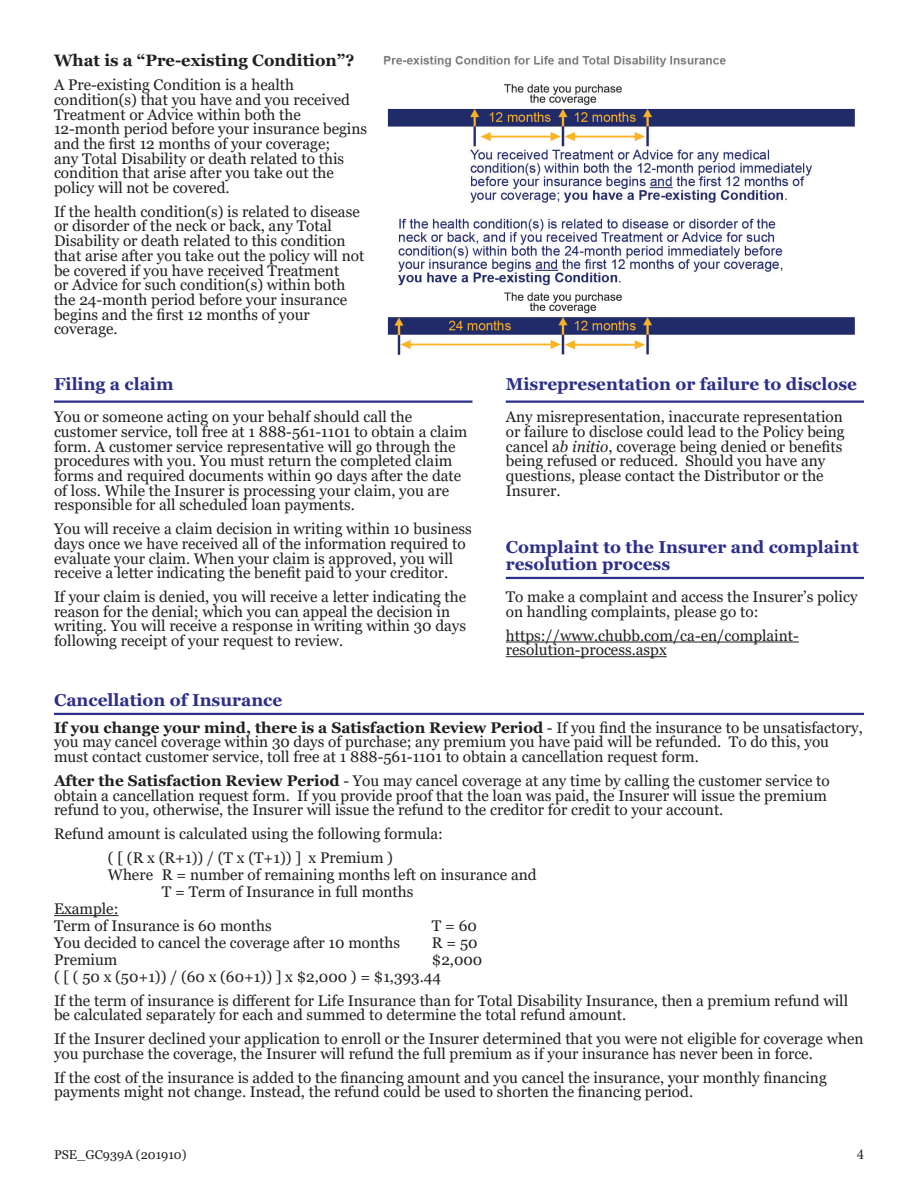
<style>
.page{position:relative;width:918px;height:1188px;background:#fff}
.page>*{position:absolute;margin:0;border:0;box-sizing:border-box;transform-origin:0 0}
.SectionTitle03{font:700 17.25px/16.5px "Georgia";color:#2c2f8a}
.SectionTitle02{font:700 16.5px "Georgia";color:#231f20}
.Contents01{font:15.3px/14.7px "Georgia";color:#231f20}
.Contents02{font:15.3px "Georgia";color:#231f20}
.t1{font:15px "Minion Pro";color:#231f20}
.t2{font:12.75px "Georgia";color:#231f20}
.s1{font-style:italic}
.s2{font-weight:700}
</style>
<div class="page">
<hr style="left:54px;top:915px;width:65px;height:1px;background:#231f20">
<hr style="left:506px;top:642px;width:293px;height:1px;background:#231f20">
<hr style="left:506px;top:656px;width:161px;height:1px;background:#231f20">
<img style="left:383px;top:56px;width:472px;height:299px">
<hr style="left:54px;top:400px;width:418px;height:3px;background:#2c2f8a">
<hr style="left:54px;top:713px;width:810px;height:2px;background:#2c2f8a">
<hr style="left:506px;top:400px;width:358px;height:3px;background:#2c2f8a">
<hr style="left:506px;top:577px;width:358px;height:2px;background:#2c2f8a">
<p class="SectionTitle02" style="left:54px;top:50px;width:302px">What is a “Pre-existing Condition”?</p>
<p class="Contents01" style="left:54px;top:78px;width:315px">A Pre-existing Condition is a health condition(s) that you have and you received Treatment or Advice within both the 12-month period before your insurance begins and the first 12 months of your coverage;<br>any Total Disability or death related to this condition that arise after you take out the policy will not be covered.</p>
<p class="Contents01" style="left:54px;top:204px;width:312px">If the health condition(s) is related to disease or disorder of the neck or back, any Total Disability or death related to this condition that arise after you take out the policy will not be covered if you have received Treatment<br>or Advice for such condition(s) within both the 24-month period before your insurance begins and the first 12 months of your coverage.</p>
<p class="SectionTitle03" style="left:54px;top:375px;width:121px">Filing a claim</p>
<p class="Contents01" style="left:54px;top:410px;width:415px">You or someone acting on your behalf should call the customer service, toll free at 1 888-561-1101 to obtain a claim form. A customer service representative will go through the procedures with you. You must return the completed claim forms and required documents within 90 days after the date of loss. While the Insurer is processing your claim, you are responsible for all scheduled loan payments.</p>
<p class="Contents01" style="left:54px;top:522px;width:419px">You will receive a claim decision in writing within 10 business days once we have received all of the information required to evaluate your claim. When your claim is approved, you will receive a letter indicating the benefit paid to your creditor.</p>
<p class="Contents01" style="left:54px;top:590px;width:414px">If your claim is denied, you will receive a letter indicating the reason for the denial; which you can appeal the decision in writing. You will receive a response in writing within 30 days following receipt of your request to review.</p>
<p class="SectionTitle03" style="left:506px;top:375px;width:353px">Misrepresentation or failure to disclose</p>
<p class="Contents01" style="left:506px;top:410px;width:341px">Any misrepresentation, inaccurate representation or failure to disclose could lead to the Policy being cancel a<span class="s1">b initio</span>, coverage being denied or benefits being refused or reduced. Should you have any questions, please contact the Distributor or the Insurer.</p>
<p class="SectionTitle03" style="left:506px;top:539px;width:355px">Complaint to the Insurer and complaint resolution process</p>
<p class="Contents01" style="left:506px;top:590px;width:353px">To make a complaint and access the Insurer’s policy on handling complaints, please go to:</p>
<p class="Contents01" style="left:506px;top:628px;width:295px">https://www.chubb.com/ca-en/complaint&shy;resolution-process.aspx</p>
<p class="SectionTitle03" style="left:54px;top:692px;width:230px">Cancellation of Insurance</p>
<p class="Contents01" style="left:54px;top:720px;width:810px"><span class="s2">If you change your mind, there is a Satisfaction Review Period</span> - If you find the insurance to be unsatisfactory, you may cancel coverage within 30 days of purchase; any premium you have paid will be refunded. To do this, you must contact customer service, toll free at 1 888-561-1101 to obtain a cancellation request form.</p>
<p class="Contents01" style="left:54px;top:774px;width:777px"><span class="s2">After the Satisfaction Review Period</span> - You may cancel coverage at any time by calling the customer service to obtain a cancellation request form. If you provide proof that the loan was paid, the Insurer will issue the premium refund to you, otherwise, the Insurer will issue the refund to the creditor for credit to your account.</p>
<p class="Contents01" style="left:54px;top:827px;width:391px">Refund amount is calculated using the following formula:</p>
<p class="Contents01" style="left:108px;top:850px;width:287px">( [ (R x (R+1)) / (T x (T+1)) ] x Premium )</p>
<p class="Contents01" style="left:108px;top:867px;width:430px">Where R = number of remaining months left on insurance and</p>
<p class="Contents01" style="left:162px;top:884px;width:253px">T = Term of Insurance in full months</p>
<p class="Contents02" style="left:54px;top:900px;width:66px">Example:</p>
<p class="Contents01" style="left:54px;top:919px;width:219px">Term of Insurance is 60 months</p>
<p class="Contents01" style="left:432px;top:919px;width:46px">T = 60</p>
<p class="Contents01" style="left:54px;top:936px;width:348px">You decided to cancel the coverage after 10 months</p>
<p class="Contents01" style="left:432px;top:936px;width:47px">R = 50</p>
<p class="Contents01" style="left:54px;top:953px;width:65px">Premium</p>
<p class="Contents01" style="left:432px;top:953px;width:52px">$2,000</p>
<p class="Contents01" style="left:54px;top:970px;width:389px">( [ ( 50 x (50+1)) / (60 x (60+1)) ] x $2,000 ) = $1,393.44</p>
<p class="Contents01" style="left:54px;top:993px;width:796px">If the term of insurance is different for Life Insurance than for Total Disability Insurance, then a premium refund will be calculated separately for each and summed to determine the total refund amount.</p>
<p class="Contents01" style="left:54px;top:1032px;width:811px">If the Insurer declined your application to enroll or the Insurer determined that you were not eligible for coverage when you purchase the coverage, the Insurer will refund the full premium as if your insurance has never been in force.</p>
<p class="Contents01" style="left:54px;top:1070px;width:774px">If the cost of the insurance is added to the financing amount and you cancel the insurance, your monthly financing payments might not change. Instead, the refund could be used to shorten the financing period.</p>
<p class="t2" style="left:54px;top:1147px;width:134px">PSE_GC939A (201910)</p>
<p class="t1" style="left:857px;top:1144px;width:9px">4</p>
</div>
